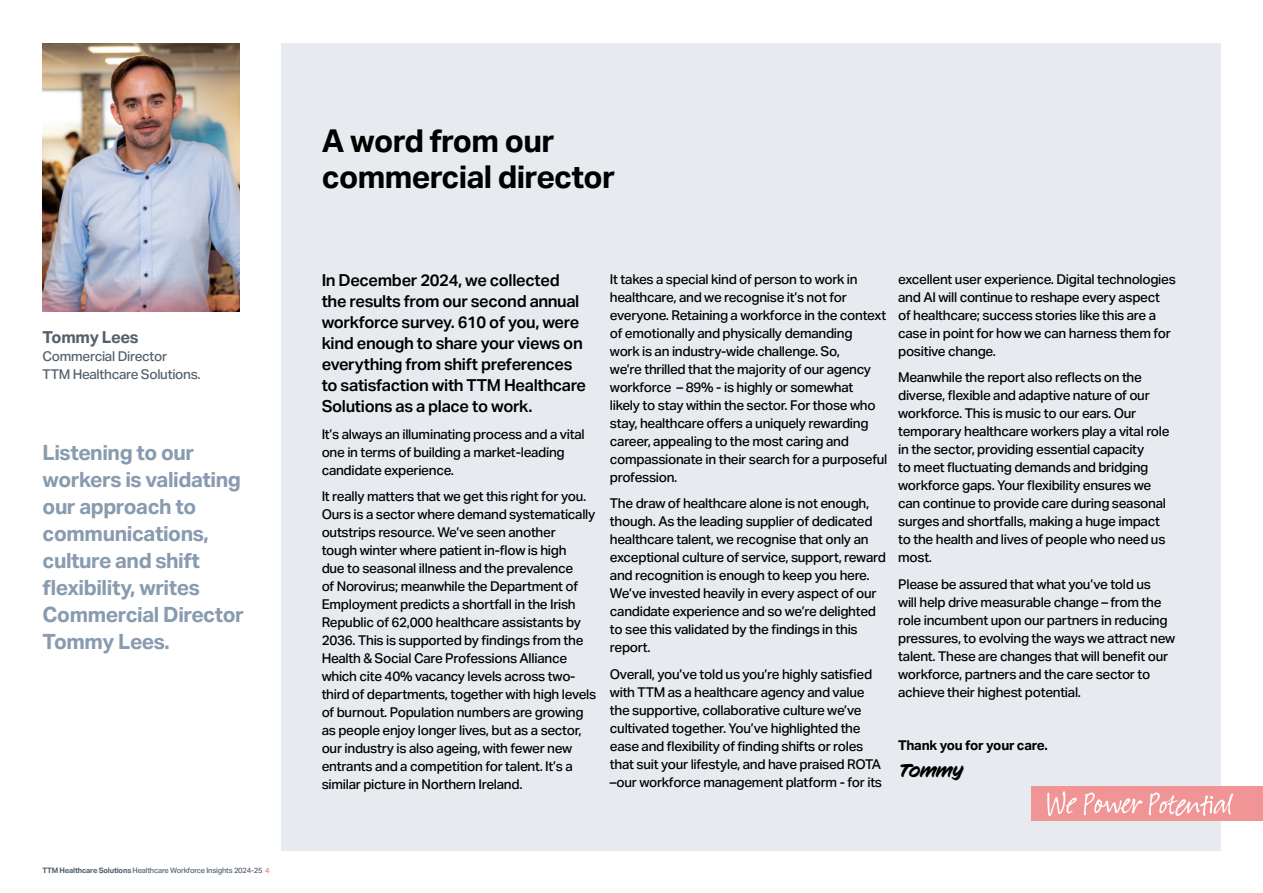
<style>
.page{position:relative;width:1263px;height:893px;background:#fff}
.page>*{position:absolute;margin:0;border:0;box-sizing:border-box;transform-origin:0 0}
.t1{font:700 31.5px/36px "Aktiv Grotesk";letter-spacing:-.02em;color:#000}
.t2{font:700 21px/27px "Aktiv Grotesk";letter-spacing:-.02em;color:#889baf}
.t3{font:italic 19.65px "CC Sign Language";letter-spacing:-.02em;color:#000}
.t4{font:600 16.5px/21px "Aktiv Grotesk";letter-spacing:-.02em;color:#000}
.t5{font:700 16.5px "Aktiv Grotesk";letter-spacing:-.02em;color:#54616c}
.t6{font:500 13.5px/18px "Aktiv Grotesk";letter-spacing:-.02em;color:#000}
.t7{font:500 13.5px/18px "Aktiv Grotesk";letter-spacing:-.02em;color:#54616c}
.t8{font:700 13.5px "Aktiv Grotesk";letter-spacing:-.02em;color:#000}
.t9{font:500 7.5px "Aktiv Grotesk";letter-spacing:-.025em;color:#54616c}
.s1{font-weight:700}
.s2{font-weight:700;color:#f19495}
</style>
<div class="page">
<div style="left:281px;top:43px;width:939px;height:807px;background:#e7ebef"></div>
<img style="left:43px;top:43px;width:197px;height:232px">
<img style="left:43px;top:275px;width:197px;height:36px">
<div style="left:1031px;top:787px;width:232px;height:34px;background:#f19495"></div>
<svg style="left:1047px;top:791px;width:186px;height:25px"></svg>
<p class="t5" style="left:43px;top:328px;width:98px">Tommy Lees</p>
<p class="t7" style="left:43px;top:347px;width:160px">Commercial Director<br>TTM Healthcare Solutions.</p>
<h2 class="t2" style="left:43px;top:439px;width:203px">Listening to our workers is validating our approach to communications, culture and shift flexibility, writes<br>Commercial Director<br>Tommy Lees.</h2>
<p class="t9" style="left:43px;top:866px;width:229px"><span class="s1">TTM Healthcare Solutions</span> Healthcare Workforce Insights 2024-25 <span class="s2">4</span></p>
<h1 class="t1" style="left:322px;top:123px;width:295px">A word from our commercial director</h1>
<p class="t4" style="left:322px;top:270px;width:266px">In December 2024, we collected the results from our second annual workforce survey. 610 of you, were kind enough to share your views on everything from shift preferences to satisfaction with TTM Healthcare Solutions as a place to work.</p>
<p class="t6" style="left:322px;top:425px;width:265px">It’s always an illuminating process and a vital one in terms of building a market-leading candidate experience.</p>
<p class="t6" style="left:322px;top:487px;width:276px">It really matters that we get this right for you.<br>Ours is a sector where demand systematically outstrips resource. We’ve seen another<br>tough winter where patient in-flow is high<br>due to seasonal illness and the prevalence<br>of Norovirus; meanwhile the Department of Employment predicts a shortfall in the Irish Republic of 62,000 healthcare assistants by 2036. This is supported by findings from the Health &amp; Social Care Professions Alliance which cite 40% vacancy levels across two&shy;third of departments, together with high levels of burnout. Population numbers are growing as people enjoy longer lives, but as a sector, our industry is also ageing, with fewer new entrants and a competition for talent. It’s a similar picture in Northern Ireland.</p>
<p class="t6" style="left:610px;top:270px;width:279px">It takes a special kind of person to work in healthcare, and we recognise it’s not for everyone. Retaining a workforce in the context of emotionally and physically demanding<br>work is an industry-wide challenge. So,<br>we’re thrilled that the majority of our agency workforce – 89% - is highly or somewhat<br>likely to stay within the sector. For those who stay, healthcare offers a uniquely rewarding career, appealing to the most caring and compassionate in their search for a purposeful profession.</p>
<p class="t6" style="left:610px;top:495px;width:277px">The draw of healthcare alone is not enough, though. As the leading supplier of dedicated healthcare talent, we recognise that only an exceptional culture of service, support, reward and recognition is enough to keep you here.<br>We’ve invested heavily in every aspect of our candidate experience and so we’re delighted to see this validated by the findings in this report.</p>
<p class="t6" style="left:610px;top:665px;width:274px">Overall, you’ve told us you’re highly satisfied with TTM as a healthcare agency and value the supportive, collaborative culture we’ve cultivated together. You’ve highlighted the ease and flexibility of finding shifts or roles that suit your lifestyle, and have praised ROTA –our workforce management platform - for its</p>
<p class="t6" style="left:898px;top:270px;width:279px">excellent user experience. Digital technologies and AI will continue to reshape every aspect of healthcare; success stories like this are a case in point for how we can harness them for positive change.</p>
<p class="t6" style="left:898px;top:369px;width:273px">Meanwhile the report also reflects on the diverse, flexible and adaptive nature of our workforce. This is music to our ears. Our temporary healthcare workers play a vital role in the sector, providing essential capacity<br>to meet fluctuating demands and bridging workforce gaps. Your flexibility ensures we can continue to provide care during seasonal surges and shortfalls, making a huge impact to the health and lives of people who need us most.</p>
<p class="t6" style="left:898px;top:575px;width:279px">Please be assured that what you’ve told us<br>will help drive measurable change – from the role incumbent upon our partners in reducing pressures, to evolving the ways we attract new talent. These are changes that will benefit our workforce, partners and the care sector to achieve their highest potential.</p>
<p class="t8" style="left:898px;top:737px;width:151px">Thank you for your care.</p>
<h3 class="t3" style="left:898px;top:759px;width:67px">TOMMY</h3>
</div>
